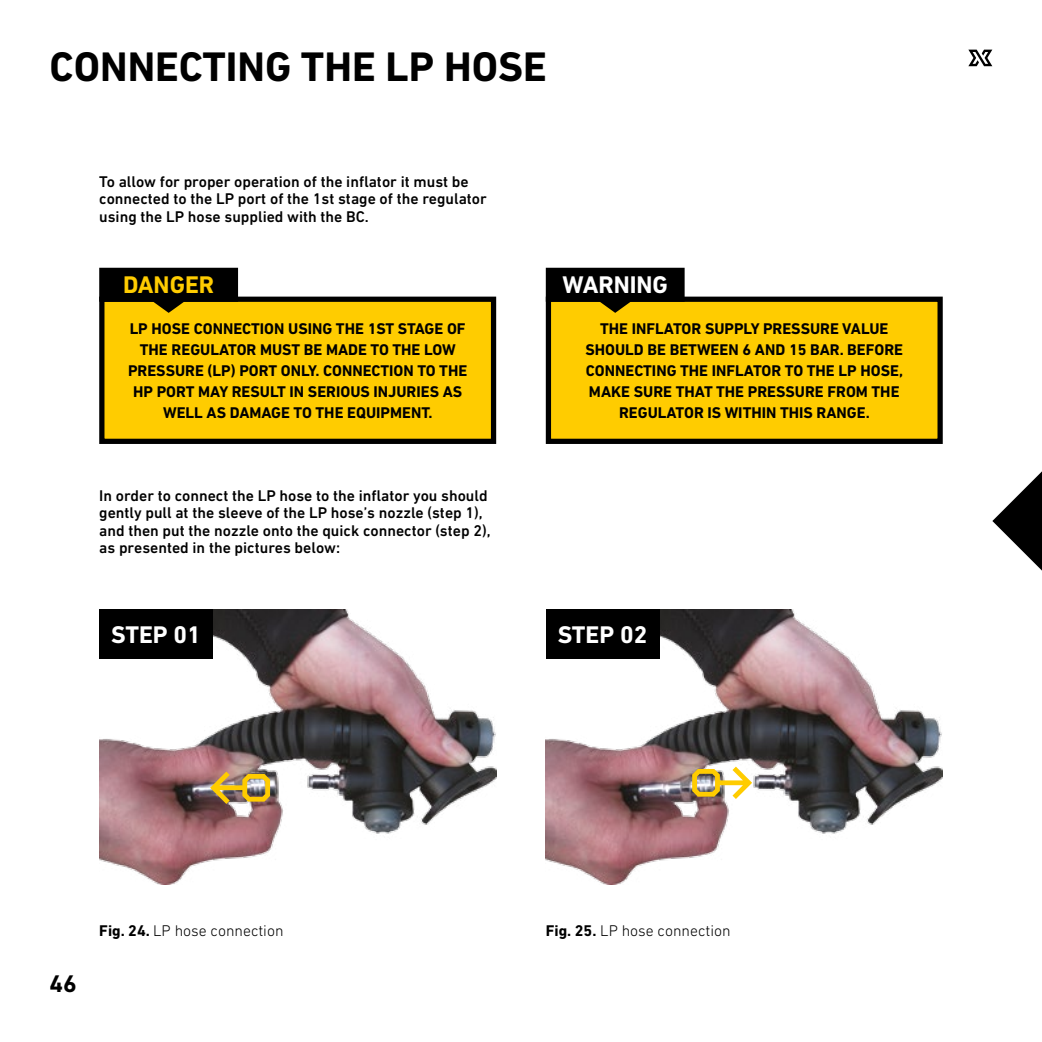
<style>
.page{position:relative;width:1042px;height:1042px;background:#fff}
.page>*{position:absolute;margin:0;border:0;box-sizing:border-box;transform-origin:0 0}
.t1{font:700 42px "DIN Next LT Pro";color:#000}
.t2{font:700 24.5px "DIN Next LT Pro";color:#fff}
.t3{font:700 24.5px "DIN Next LT Pro";color:#fc0}
.t4{font:700 24.5px "DIN Next LT Pro";color:#000}
.t5{font:700 15.75px/21px "DIN Next LT Pro";color:#000;text-align:center}
.t6{font:500 15.75px/17.5px "DIN Next LT Pro";color:#000}
.t7{font:300 15.75px "DIN Next LT Pro";color:#000}
.s1{font-weight:700}
</style>
<div class="page">
<svg style="left:992px;top:472px;width:49px;height:98px"></svg>
<hr style="left:1041px;top:0;width:1px;height:1042px;background:#000">
<img style="left:546px;top:609px;width:397px;height:275px">
<div style="left:546px;top:609px;width:113px;height:50px;background:#000"></div>
<img style="left:99px;top:609px;width:397px;height:275px">
<div style="left:99px;top:609px;width:114px;height:50px;background:#000"></div>
<div style="left:102px;top:299px;width:392px;height:142px;background:#fc0"></div>
<div style="left:99px;top:297px;width:397px;height:147px;border:5px solid #000"></div>
<svg style="left:99px;top:268px;width:139px;height:45px"></svg>
<div style="left:548px;top:299px;width:392px;height:142px;background:#fc0"></div>
<div style="left:546px;top:297px;width:397px;height:147px;border:5px solid #000"></div>
<svg style="left:546px;top:268px;width:138px;height:45px"></svg>
<svg style="left:210px;top:771px;width:60px;height:33px;background:#b49651"></svg>
<svg style="left:692px;top:766px;width:60px;height:33px"></svg>
<svg style="left:968px;top:50px;width:24px;height:16px"></svg>
<h1 class="t1" style="left:50px;top:42px;width:499px">CONNECTING THE LP HOSE</h1>
<p class="t6" style="left:99px;top:173px;width:389px">To allow for proper operation of the inflator it must be connected to the LP port of the 1st stage of the regulator using the LP hose supplied with the BC.</p>
<h2 class="t3" style="left:123px;top:271px;width:93px">DANGER</h2>
<p class="t5" style="left:128px;top:318px;width:341px">LP HOSE CONNECTION USING THE 1ST STAGE OF THE REGULATOR MUST BE MADE TO THE LOW PRESSURE (LP) PORT ONLY. CONNECTION TO THE HP PORT MAY RESULT IN SERIOUS INJURIES AS WELL AS DAMAGE TO THE EQUIPMENT.</p>
<p class="t6" style="left:99px;top:486px;width:393px">In order to connect the LP hose to the inflator you should gently pull at the sleeve of the LP hose’s nozzle (step 1), and then put the nozzle onto the quick connector (step 2), as presented in the pictures below:</p>
<h2 class="t2" style="left:111px;top:620px;width:91px">STEP 01</h2>
<h2 class="t2" style="left:562px;top:271px;width:107px">WARNING</h2>
<p class="t5" style="left:585px;top:318px;width:319px">THE INFLATOR SUPPLY PRESSURE VALUE SHOULD BE BETWEEN 6 AND 15 BAR. BEFORE CONNECTING THE INFLATOR TO THE LP HOSE, MAKE SURE THAT THE PRESSURE FROM THE REGULATOR IS WITHIN THIS RANGE.</p>
<h2 class="t2" style="left:558px;top:620px;width:91px">STEP 02</h2>
<h2 class="t4" style="left:50px;top:969px;width:29px">46</h2>
<p class="t7" style="left:99px;top:922px;width:186px"><span class="s1">Fig. 24.</span> LP hose connection</p>
<p class="t7" style="left:546px;top:922px;width:186px"><span class="s1">Fig. 25.</span> LP hose connection</p>
</div>
